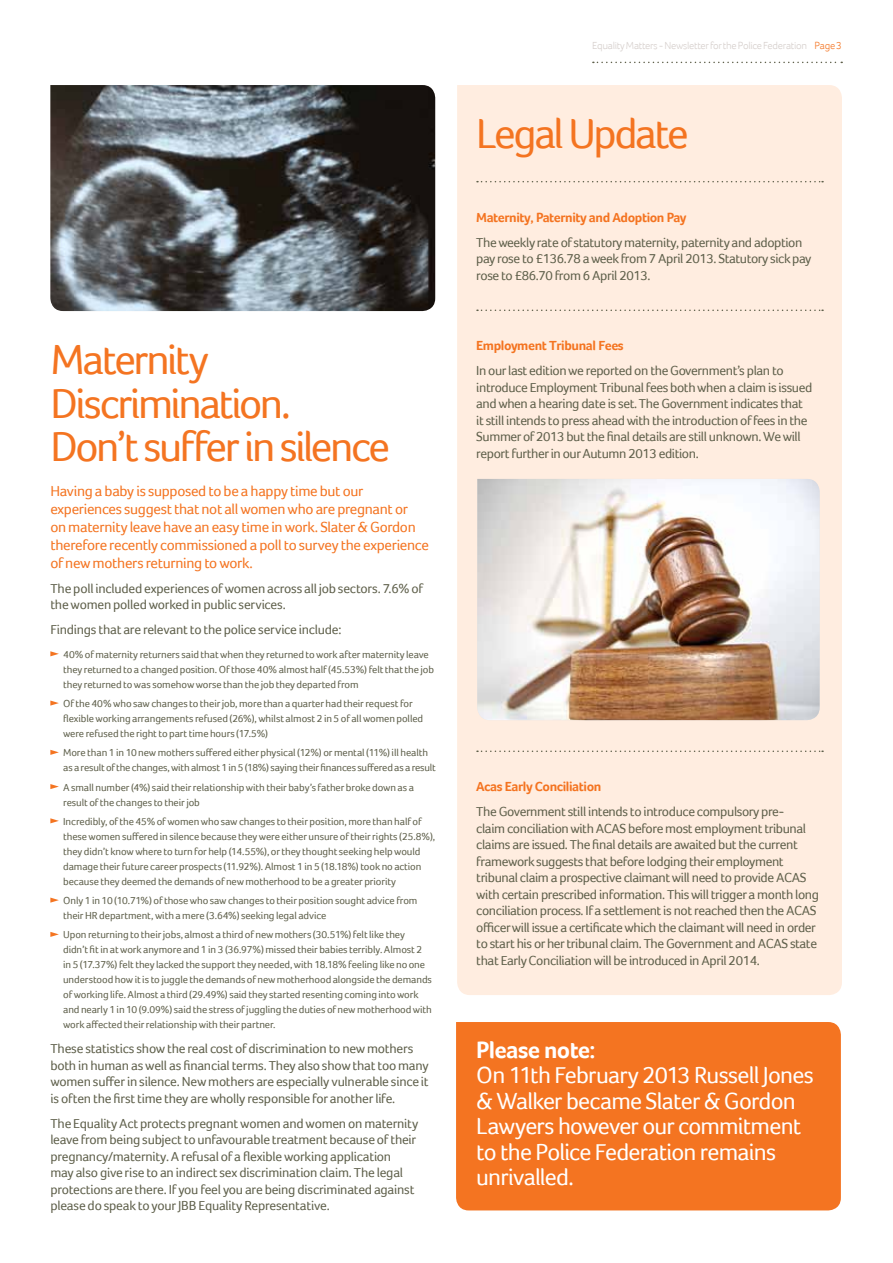
<style>
.page{position:relative;width:893px;height:1263px;background:#fff}
.page>*{position:absolute;margin:0;border:0;box-sizing:border-box;transform-origin:0 0}
.t1{font:43.2px/43.2px "Foco";letter-spacing:-.055em;color:#f47421}
.t2{font:24px/25.5px "Foco";letter-spacing:-.035em;color:#fff}
.t3{font:700 24px "Foco";letter-spacing:-.03em;color:#fff}
.t4{font:15px/18px "Foco";letter-spacing:-.025em;color:#f47421}
.t5{font:13.5px/16.5px "Foco";letter-spacing:-.03em;color:#5f604b}
.t6{font:700 13.5px "Foco";letter-spacing:-.03em;color:#f47421}
.t7{font:10.5px/15px "Foco";letter-spacing:-.01em;color:#5f604b}
.t8{font:300 10.5px "Foco";letter-spacing:-.025em;color:#d4cdca}
.s1{color:#f47421}
</style>
<div class="page">
<svg style="left:593px;top:62px;width:249px;height:1px"></svg>
<div style="left:457px;top:85px;width:385px;height:910px;background:#ffede0"></div>
<div style="left:456px;top:1022px;width:385px;height:188px;background:#f47421"></div>
<svg style="left:50px;top:651px;width:9px;height:5px"></svg>
<svg style="left:50px;top:700px;width:9px;height:6px"></svg>
<svg style="left:50px;top:750px;width:9px;height:5px"></svg>
<svg style="left:50px;top:784px;width:9px;height:5px"></svg>
<svg style="left:50px;top:818px;width:9px;height:5px"></svg>
<svg style="left:50px;top:897px;width:9px;height:6px"></svg>
<svg style="left:50px;top:932px;width:9px;height:5px"></svg>
<img style="left:50px;top:85px;width:385px;height:226px">
<img style="left:477px;top:479px;width:343px;height:241px">
<svg style="left:477px;top:181px;width:346px;height:1px"></svg>
<svg style="left:477px;top:310px;width:346px;height:1px"></svg>
<svg style="left:477px;top:750px;width:346px;height:2px"></svg>
<h1 class="t1" style="left:50px;top:338px;width:341px">Maternity<br>Discrimination.<br>Don’t suffer in silence</h1>
<p class="t4" style="left:50px;top:482px;width:380px">Having a baby is supposed to be a happy time but our experiences suggest that not all women who are pregnant or<br>on maternity leave have an easy time in work. Slater &amp; Gordon therefore recently commissioned a poll to survey the experience of new mothers returning to work.</p>
<p class="t5" style="left:50px;top:580px;width:374px">The poll included experiences of women across all job sectors. 7.6% of the women polled worked in public services.</p>
<p class="t5" style="left:50px;top:621px;width:293px">Findings that are relevant to the police service include:</p>
<p class="t7" style="left:63px;top:647px;width:372px">40% of maternity returners said that when they returned to work after maternity leave they returned to a changed position. Of those 40% almost half (45.53%) felt that the job they returned to was somehow worse than the job they departed from</p>
<p class="t7" style="left:63px;top:696px;width:362px">Of the 40% who saw changes to their job, more than a quarter had their request for flexible working arrangements refused (26%), whilst almost 2 in 5 of all women polled were refused the right to part time hours (17.5%)</p>
<p class="t7" style="left:63px;top:745px;width:374px">More than 1 in 10 new mothers suffered either physical (12%) or mental (11%) ill health as a result of the changes, with almost 1 in 5 (18%) saying their finances suffered as a result</p>
<p class="t7" style="left:63px;top:779px;width:352px">A small number (4%) said their relationship with their baby’s father broke down as a result of the changes to their job</p>
<p class="t7" style="left:63px;top:814px;width:374px">Incredibly, of the 45% of women who saw changes to their position, more than half of these women suffered in silence because they were either unsure of their rights (25.8%), they didn’t know where to turn for help (14.55%), or they thought seeking help would damage their future career prospects (11.92%). Almost 1 in 5 (18.18%) took no action because they deemed the demands of new motherhood to be a greater priority</p>
<p class="t7" style="left:63px;top:893px;width:356px">Only 1 in 10 (10.71%) of those who saw changes to their position sought advice from their HR department, with a mere (3.64%) seeking legal advice</p>
<p class="t7" style="left:63px;top:927px;width:370px">Upon returning to their jobs, almost a third of new mothers (30.51%) felt like they didn’t fit in at work anymore and 1 in 3 (36.97%) missed their babies terribly. Almost 2 in 5 (17.37%) felt they lacked the support they needed, with 18.18% feeling like no one understood how it is to juggle the demands of new motherhood alongside the demands of working life. Almost a third (29.49%) said they started resenting coming into work and nearly 1 in 10 (9.09%) said the stress of juggling the duties of new motherhood with work affected their relationship with their partner.</p>
<p class="t5" style="left:50px;top:1040px;width:380px">These statistics show the real cost of discrimination to new mothers both in human as well as financial terms. They also show that too many women suffer in silence. New mothers are especially vulnerable since it is often the first time they are wholly responsible for another life.</p>
<p class="t5" style="left:50px;top:1115px;width:369px">The Equality Act protects pregnant women and women on maternity leave from being subject to unfavourable treatment because of their pregnancy/maternity. A refusal of a flexible working application<br>may also give rise to an indirect sex discrimination claim. The legal protections are there. If you feel you are being discriminated against please do speak to your JBB Equality Representative.</p>
<p class="t8" style="left:592px;top:40px;width:251px">Equality Matters - Newsletter for the Police Federation <span class="s1">Page 3</span></p>
<h1 class="t1" style="left:476px;top:111px;width:214px">Legal Update</h1>
<p class="t6" style="left:476px;top:209px;width:212px">Maternity, Paternity and Adoption Pay</p>
<p class="t5" style="left:476px;top:234px;width:337px">The weekly rate of statutory maternity, paternity and adoption pay rose to £136.78 a week from 7 April 2013. Statutory sick pay rose to £86.70 from 6 April 2013.</p>
<p class="t6" style="left:476px;top:338px;width:149px">Employment Tribunal Fees</p>
<p class="t5" style="left:476px;top:362px;width:337px">In our last edition we reported on the Government’s plan to introduce Employment Tribunal fees both when a claim is issued and when a hearing date is set. The Government indicates that it still intends to press ahead with the introduction of fees in the Summer of 2013 but the final details are still unknown. We will report further in our Autumn 2013 edition.</p>
<p class="t6" style="left:476px;top:779px;width:127px">Acas Early Conciliation</p>
<p class="t5" style="left:476px;top:803px;width:344px">The Government still intends to introduce compulsory pre-<br>claim conciliation with ACAS before most employment tribunal claims are issued. The final details are awaited but the current framework suggests that before lodging their employment tribunal claim a prospective claimant will need to provide ACAS with certain prescribed information. This will trigger a month long conciliation process. If a settlement is not reached then the ACAS officer will issue a certificate which the claimant will need in order to start his or her tribunal claim. The Government and ACAS state that Early Conciliation will be introduced in April 2014.</p>
<h2 class="t3" style="left:476px;top:1036px;width:121px">Please note:</h2>
<h2 class="t2" style="left:476px;top:1062px;width:339px">On 11th February 2013 Russell Jones &amp; Walker became Slater &amp; Gordon<br>Lawyers however our commitment to the Police Federation remains unrivalled.</h2>
</div>
